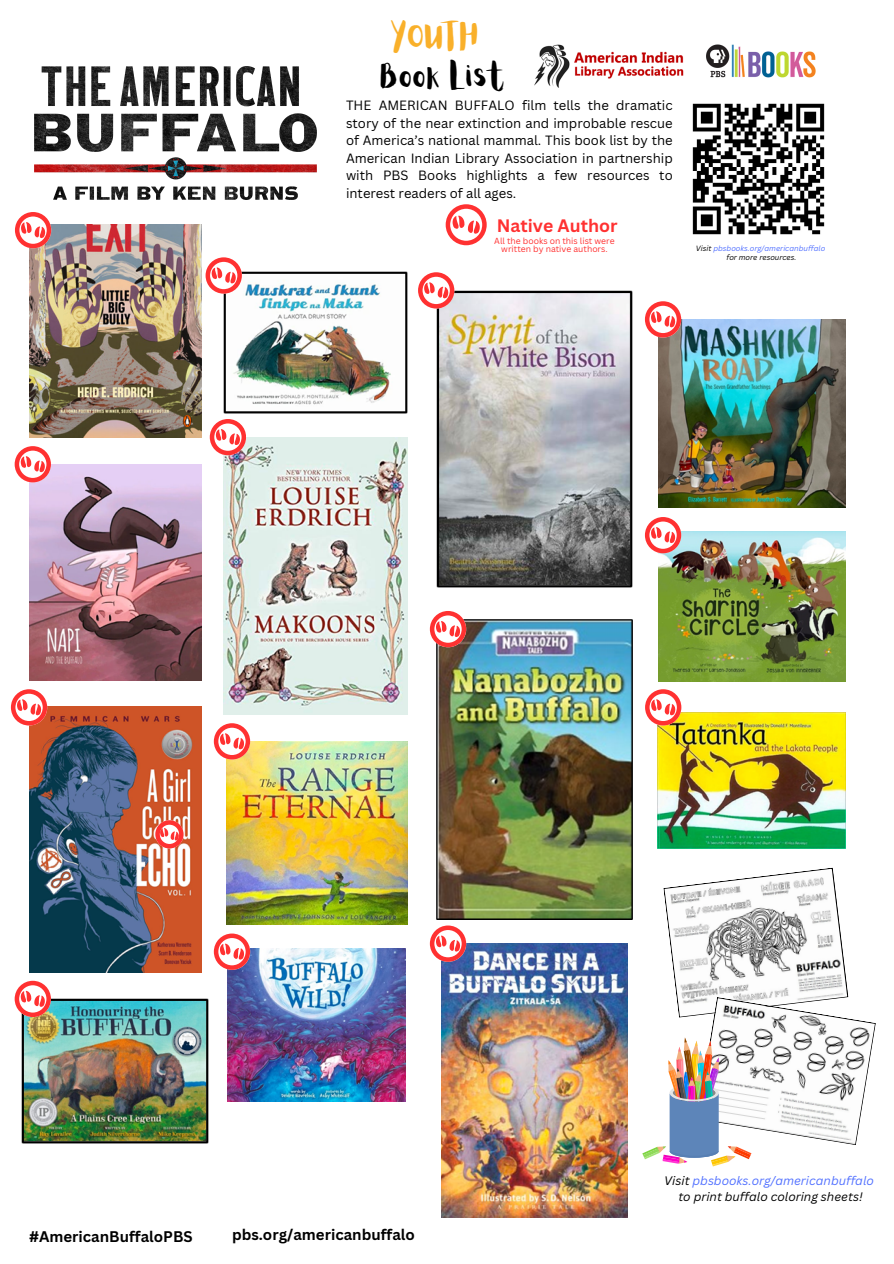
<style>
.page{position:relative;width:894px;height:1264px;background:#fff}
.page>*{position:absolute;margin:0;border:0;box-sizing:border-box;transform-origin:0 0}
.t1{font:29.25px "Aloja Extended";color:#000}
.t2{font:29.1px "Aloja Extended";color:#f9b02a}
.t3{font:700 17.55px "Canva Sans";color:#ff3131}
.t4{font:700 15px "Canva Sans";color:#000}
.t5{font:13.05px/17.4px "Canva Sans";color:#000;text-align:justify}
.t6{font:italic 12px "Canva Sans";color:#5271ff}
.t7{font:italic 12px "Canva Sans";color:#000}
.t8{font:8.55px/8.6px "Canva Sans";color:#ff3131;text-align:center}
.t9{font:italic 7.35px "Canva Sans";color:#5271ff}
.t10{font:italic 7.35px "Canva Sans";color:#000}
.s1{color:#000}
</style>
<div class="page">
<img style="left:35px;top:66px;width:281px;height:133px">
<img style="left:706px;top:44px;width:110px;height:34px">
<img style="left:534px;top:44px;width:150px;height:44px">
<img style="left:29px;top:225px;width:172px;height:212px">
<img style="left:692px;top:103px;width:133px;height:132px">
<img style="left:29px;top:464px;width:172px;height:216px">
<img style="left:436px;top:290px;width:196px;height:297px">
<img style="left:658px;top:319px;width:187px;height:188px">
<img style="left:29px;top:706px;width:172px;height:266px">
<img style="left:441px;top:943px;width:186px;height:274px">
<img style="left:224px;top:437px;width:183px;height:277px">
<img style="left:224px;top:271px;width:183px;height:142px">
<img style="left:226px;top:741px;width:181px;height:183px">
<img style="left:436px;top:620px;width:196px;height:299px">
<img style="left:228px;top:948px;width:177px;height:153px">
<img style="left:658px;top:531px;width:187px;height:150px">
<img style="left:657px;top:712px;width:188px;height:136px">
<img style="left:22px;top:998px;width:187px;height:144px">
<svg style="left:642px;top:867px;width:233px;height:299px"></svg>
<svg style="left:155px;top:820px;width:28px;height:28px"></svg>
<svg style="left:15px;top:212px;width:36px;height:36px"></svg>
<svg style="left:445px;top:204px;width:41px;height:41px"></svg>
<svg style="left:644px;top:517px;width:37px;height:36px"></svg>
<svg style="left:210px;top:419px;width:36px;height:36px"></svg>
<svg style="left:15px;top:446px;width:36px;height:36px"></svg>
<svg style="left:205px;top:257px;width:37px;height:36px"></svg>
<svg style="left:418px;top:272px;width:36px;height:36px"></svg>
<svg style="left:644px;top:301px;width:37px;height:36px"></svg>
<svg style="left:430px;top:611px;width:36px;height:36px"></svg>
<svg style="left:645px;top:689px;width:36px;height:36px"></svg>
<svg style="left:214px;top:723px;width:36px;height:36px"></svg>
<svg style="left:11px;top:689px;width:36px;height:36px"></svg>
<svg style="left:15px;top:980px;width:36px;height:36px"></svg>
<svg style="left:214px;top:933px;width:36px;height:36px"></svg>
<svg style="left:430px;top:925px;width:36px;height:36px"></svg>
<p class="t2" style="left:392px;top:24px;width:89px">YOUTH</p>
<p class="t1" style="left:381px;top:62px;width:127px">Book List</p>
<p class="t5" style="left:346px;top:97px;width:328px">THE AMERICAN BUFFALO film tells the dramatic story of the near extinction and improbable rescue of America’s national mammal. This book list by the American Indian Library Association in partnership with PBS Books highlights a few resources to interest readers of all ages.</p>
<p class="t3" style="left:496px;top:213px;width:122px">Native Author</p>
<p class="t8" style="left:494px;top:236px;width:122px">All the books on this list were written by native authors.</p>
<p class="t9" style="left:695px;top:243px;width:131px"><span class="s1">Visit</span> pbsbooks.org/americanbuffalo</p>
<p class="t10" style="left:726px;top:253px;width:71px">for more resources.</p>
<p class="t4" style="left:29px;top:1225px;width:165px">#AmericanBuffaloPBS</p>
<p class="t4" style="left:232px;top:1224px;width:184px">pbs.org/americanbuffalo</p>
<p class="t6" style="left:664px;top:1172px;width:211px"><span class="s1">Visit</span> pbsbooks.org/americanbuffalo</p>
<p class="t7" style="left:678px;top:1188px;width:186px">to print buffalo coloring sheets!</p>
</div>
